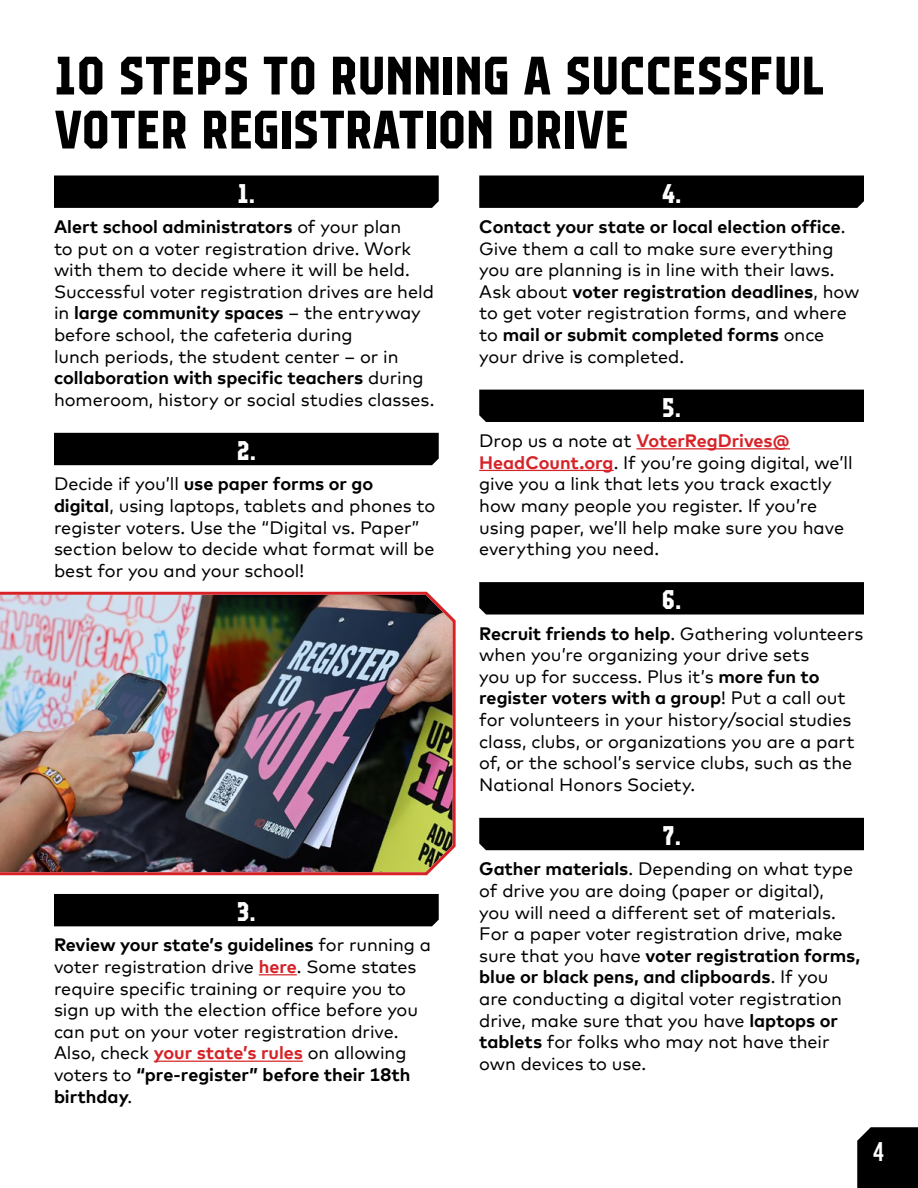
<style>
.page{position:relative;width:918px;height:1188px;background:#fff}
.page>*{position:absolute;margin:0;border:0;box-sizing:border-box;transform-origin:0 0}
.t1{font:700 54px/54px "Campione Neue Sans";color:#000}
.t2{font:700 27px "Campione Neue Sans";color:#fff}
.t3{font:27px "North Block";color:#fff}
.t4{font:18px/21.6px "Mark Offc Pro";letter-spacing:-.005em;color:#000101}
.s1{font-weight:700}
.s2{font-weight:700;color:#d52328}
</style>
<div class="page">
<div style="left:857px;top:1127px;width:61px;height:61px;background:#000"></div>
<div style="left:54px;top:176px;width:385px;height:32px;background:#000"></div>
<div style="left:54px;top:433px;width:385px;height:32px;background:#000"></div>
<div style="left:54px;top:894px;width:385px;height:32px;background:#000"></div>
<hr style="left:259px;top:974px;width:38px;height:1px;background:#d52328">
<hr style="left:154px;top:1061px;width:149px;height:1px;background:#d52328">
<div style="left:479px;top:176px;width:385px;height:32px;background:#000"></div>
<div style="left:479px;top:390px;width:385px;height:32px;background:#000"></div>
<hr style="left:636px;top:448px;width:154px;height:1px;background:#d52328">
<hr style="left:479px;top:470px;width:135px;height:1px;background:#d52328">
<div style="left:479px;top:582px;width:385px;height:33px;background:#000"></div>
<div style="left:479px;top:818px;width:385px;height:32px;background:#000"></div>
<img style="left:0;top:591px;width:456px;height:285px">
<h1 class="t1" style="left:54px;top:49px;width:773px">10 STEPS TO RUNNING A SUCCESSFUL<br>VOTER REGISTRATION DRIVE</h1>
<h2 class="t2" style="left:238px;top:177px;width:19px">1.</h2>
<p class="t4" style="left:54px;top:214px;width:382px"><span class="s1">Alert school administrators</span> of your plan<br>to put on a voter registration drive. Work with them to decide where it will be held.<br>Successful voter registration drives are held in <span class="s1">large community spaces</span> – the entryway before school, the cafeteria during<br>lunch periods, the student center – or in <span class="s1">collaboration with specific teachers</span> during homeroom, history or social studies classes.</p>
<h2 class="t2" style="left:237px;top:435px;width:21px">2.</h2>
<p class="t4" style="left:54px;top:472px;width:383px">Decide if you’ll <span class="s1">use paper forms or go digital</span>, using laptops, tablets and phones to register voters. Use the “Digital vs. Paper” section below to decide what format will be best for you and your school!</p>
<h2 class="t2" style="left:662px;top:177px;width:21px">4.</h2>
<p class="t4" style="left:479px;top:214px;width:382px"><span class="s1">Contact your state or local election office</span>.<br>Give them a call to make sure everything you are planning is in line with their laws.<br>Ask about <span class="s1">voter registration deadlines</span>, how to get voter registration forms, and where to <span class="s1">mail or submit completed forms</span> once your drive is completed.</p>
<h2 class="t2" style="left:662px;top:391px;width:20px">5.</h2>
<p class="t4" style="left:479px;top:429px;width:375px">Drop us a note at <span class="s2">VoterRegDrives@ HeadCount.org</span>. If you’re going digital, we’ll give you a link that lets you track exactly how many people you register. If you’re using paper, we’ll help make sure you have everything you need.</p>
<h2 class="t2" style="left:662px;top:584px;width:21px">6.</h2>
<p class="t4" style="left:479px;top:621px;width:386px"><span class="s1">Recruit friends to help</span>. Gathering volunteers when you’re organizing your drive sets<br>you up for success. Plus it’s <span class="s1">more fun to register voters with a group</span>! Put a call out for volunteers in your history/social studies class, clubs, or organizations you are a part of, or the school’s service clubs, such as the National Honors Society.</p>
<h2 class="t2" style="left:662px;top:820px;width:20px">7.</h2>
<p class="t4" style="left:479px;top:857px;width:383px"><span class="s1">Gather materials</span>. Depending on what type of drive you are doing (paper or digital),<br>you will need a different set of materials.<br>For a paper voter registration drive, make sure that you have <span class="s1">voter registration forms, blue or black pens, and clipboards</span>. If you are conducting a digital voter registration drive, make sure that you have <span class="s1">laptops or tablets</span> for folks who may not have their own devices to use.</p>
<h2 class="t2" style="left:237px;top:896px;width:21px">3.</h2>
<p class="t4" style="left:54px;top:933px;width:379px"><span class="s1">Review your state’s guidelines</span> for running a voter registration drive <span class="s2">here</span>. Some states require specific training or require you to sign up with the election office before you can put on your voter registration drive.<br>Also, check <span class="s2">your state’s rules</span> on allowing voters to <span class="s1">“pre-register” before their 18th birthday</span>.</p>
<h2 class="t3" style="left:873px;top:1137px;width:13px">4</h2>
</div>
